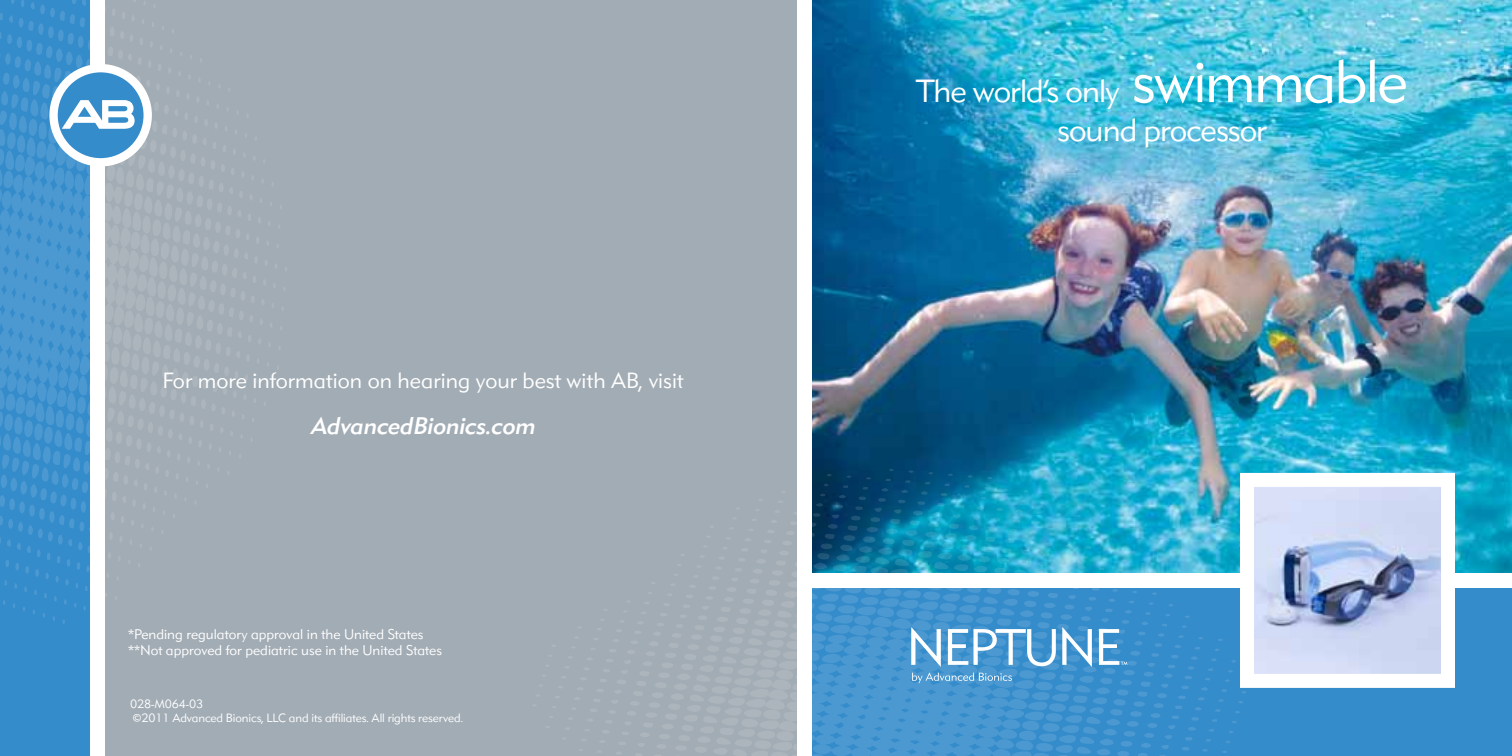
<style>
.page{position:relative;width:1512px;height:756px;background:#fff}
.page>*{position:absolute;margin:0;border:0;box-sizing:border-box;transform-origin:0 0}
.t1{font:300 32px/38.4px "DH Sans";letter-spacing:-.03em;color:#fff;text-align:center}
.t2{font:italic 500 24px "DH Sans";color:#fff}
.t3{font:300 22px "DH Sans";color:#fff}
.t4{font:300 14px/16.8px "DH Sans";color:#fff}
.t5{font:300 12px/14.4px "DH Sans";letter-spacing:-.01em;color:#fff}
.s1{font-size:60px}
</style>
<div class="page">
<div style="left:94px;top:0;width:713px;height:756px;background:#a2acb4"></div>
<div style="left:803px;top:580px;width:709px;height:176px;background:#358ccb"></div>
<div style="left:0;top:0;width:96px;height:756px;background:#358ccb"></div>
<img style="left:812px;top:0;width:700px;height:573px">
<div style="left:799px;top:574px;width:713px;height:14px;background:#fff"></div>
<div style="left:797px;top:0;width:15px;height:756px;background:#fff"></div>
<div style="left:90px;top:0;width:15px;height:756px;background:#fff"></div>
<img style="left:1255px;top:488px;width:185px;height:185px">
<div style="left:1240px;top:473px;width:215px;height:215px;border:14px solid #fff"></div>
<svg style="left:812px;top:469px;width:434px;height:287px"></svg>
<svg style="left:0;top:0;width:90px;height:624px"></svg>
<svg style="left:911px;top:627px;width:145px;height:56px"></svg>
<svg style="left:1062px;top:627px;width:30px;height:40px"></svg>
<svg style="left:1099px;top:629px;width:28px;height:36px"></svg>
<svg style="left:49px;top:64px;width:103px;height:103px"></svg>
<h3 class="t3" style="left:163px;top:368px;width:522px">For more information on hearing your best with AB, visit</h3>
<h2 class="t2" style="left:311px;top:411px;width:226px">AdvancedBionics.com</h2>
<p class="t4" style="left:128px;top:625px;width:316px">*Pending regulatory approval in the United States **Not approved for pediatric use in the United States</p>
<p class="t5" style="left:130px;top:697px;width:335px">028-M064-03<br>©2011 Advanced Bionics, LLC and its affiliates. All rights reserved.</p>
<h1 class="t1" style="left:916px;top:72px;width:493px">The world’s only <span class="s1">swimmable </span>sound processor</h1>
</div>
